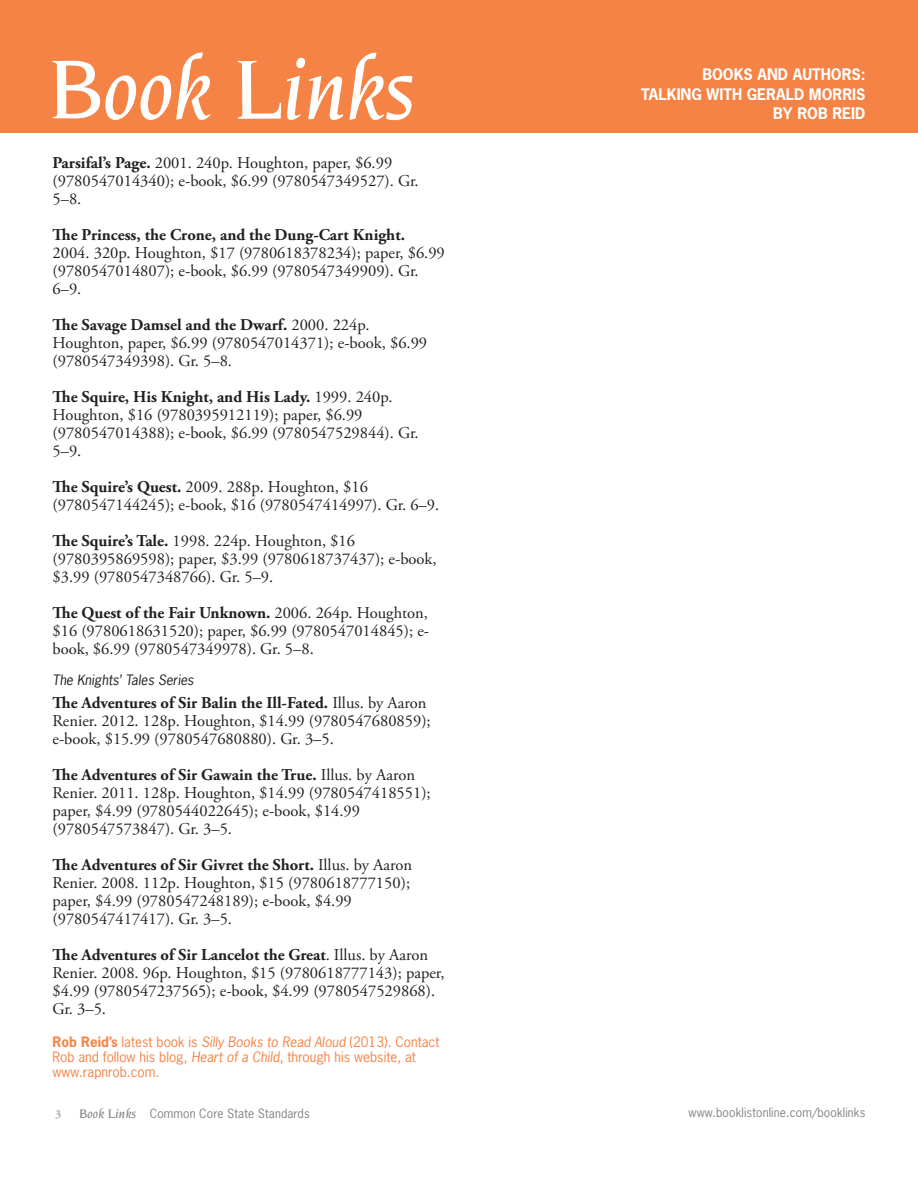
<style>
.page{position:relative;width:918px;height:1188px;background:#fff}
.page>*{position:absolute;margin:0;border:0;box-sizing:border-box;transform-origin:0 0}
.Imp{font:16.5px/18px "Adobe Garamond Pro";color:#231f20}
.Imp2{font:16.5px/18px "Adobe Garamond Pro";color:#231f20}
.t1{font:700 15px/19.5px "News Gothic Std";color:#fff;text-align:right}
.AuthorNote{font:13.5px/15px "News Gothic Std";color:#f58345}
.Head3{font:italic 13.5px "News Gothic Std";color:#231f20}
.t2{font:12px "News Gothic Std";letter-spacing:.01em;color:#808285}
.t3{font:12px "Adobe Garamond Pro";color:#808285}
.s1{font-weight:700}
.s2{font-style:italic}
.s3{font-family:"Novarese";font-weight:500;font-style:italic;font-size:13.5px}
</style>
<div class="page">
<div style="left:0;top:0;width:918px;height:133px;background:#f58345"></div>
<svg style="left:296px;top:57px;width:10px;height:12px"></svg>
<svg style="left:237px;top:61px;width:44px;height:58px"></svg>
<svg style="left:287px;top:76px;width:14px;height:44px"></svg>
<svg style="left:308px;top:76px;width:36px;height:44px"></svg>
<svg style="left:350px;top:52px;width:62px;height:68px"></svg>
<svg style="left:52px;top:52px;width:159px;height:68px"></svg>
<p class="Imp" style="left:52px;top:154px;width:368px"><span class="s1">Parsifal’s Page.</span> 2001. 240p. Houghton, paper, $6.99 (9780547014340); e-book, $6.99 (9780547349527). Gr.<br>5–8.</p>
<p class="Imp" style="left:52px;top:226px;width:394px"><span class="s1">The Princess, the Crone, and the Dung-Cart Knight.<br></span>2004. 320p. Houghton, $17 (9780618378234); paper, $6.99 (9780547014807); e-book, $6.99 (9780547349909). Gr.<br>6–9.</p>
<p class="Imp" style="left:52px;top:316px;width:376px"><span class="s1">The Savage Damsel and the Dwarf.</span> 2000. 224p.<br>Houghton, paper, $6.99 (9780547014371); e-book, $6.99 (9780547349398). Gr. 5–8.</p>
<p class="Imp" style="left:52px;top:388px;width:368px"><span class="s1">The Squire, His Knight, and His Lady.</span> 1999. 240p.<br>Houghton, $16 (9780395912119); paper, $6.99 (9780547014388); e-book, $6.99 (9780547529844). Gr.<br>5–9.</p>
<p class="Imp" style="left:52px;top:478px;width:388px"><span class="s1">The Squire’s Quest.</span> 2009. 288p. Houghton, $16 (9780547144245); e-book, $16 (9780547414997). Gr. 6–9.</p>
<p class="Imp" style="left:52px;top:532px;width:386px"><span class="s1">The Squire’s Tale.</span> 1998. 224p. Houghton, $16 (9780395869598); paper, $3.99 (9780618737437); e-book, $3.99 (9780547348766). Gr. 5–9.</p>
<p class="Imp" style="left:52px;top:604px;width:378px;text-align:justify"><span class="s1">The Quest of the Fair Unknown.</span> 2006. 264p. Houghton, $16 (9780618631520); paper, $6.99 (9780547014845); e&shy;book, $6.99 (9780547349978). Gr. 5–8.</p>
<p class="Head3" style="left:52px;top:672px;width:143px">The Knights’ Tales Series</p>
<p class="Imp2" style="left:52px;top:694px;width:380px"><span class="s1">The Adventures of Sir Balin the Ill-Fated.</span> Illus. by Aaron<br>Renier. 2012. 128p. Houghton, $14.99 (9780547680859); e-book, $15.99 (9780547680880). Gr. 3–5.</p>
<p class="Imp" style="left:52px;top:766px;width:380px"><span class="s1">The Adventures of Sir Gawain the True.</span> Illus. by Aaron Renier. 2011. 128p. Houghton, $14.99 (9780547418551); paper, $4.99 (9780544022645); e-book, $14.99 (9780547573847). Gr. 3–5.</p>
<p class="Imp" style="left:52px;top:856px;width:361px"><span class="s1">The Adventures of Sir Givret the Short.</span> Illus. by Aaron Renier. 2008. 112p. Houghton, $15 (9780618777150); paper, $4.99 (9780547248189); e-book, $4.99 (9780547417417). Gr. 3–5.</p>
<p class="Imp" style="left:52px;top:946px;width:394px"><span class="s1">The Adventures of Sir Lancelot the Great</span>. Illus. by Aaron Renier. 2008. 96p. Houghton, $15 (9780618777143); paper, $4.99 (9780547237565); e-book, $4.99 (9780547529868).<br>Gr. 3–5.</p>
<p class="AuthorNote" style="left:52px;top:1034px;width:388px"><span class="s1">Rob Reid’s</span> latest book is <span class="s2">Silly Books to Read Aloud</span> (2013). Contact<br>Rob and follow his blog, <span class="s2">Heart of a Child</span>, through his website, at www.rapnrob.com.</p>
<p class="t1" style="left:641px;top:65px;width:226px">BOOKS AND AUTHORS:<br>TALKING WITH GERALD MORRIS<br>BY ROB REID</p>
<p class="t3" style="left:55px;top:1107px;width:7px">3</p>
<p class="t2" style="left:79px;top:1106px;width:232px"><span class="s3">Book Links</span> Common Core State Standards</p>
<p class="t2" style="left:689px;top:1105px;width:178px">www.booklistonline.com/booklinks</p>
</div>
